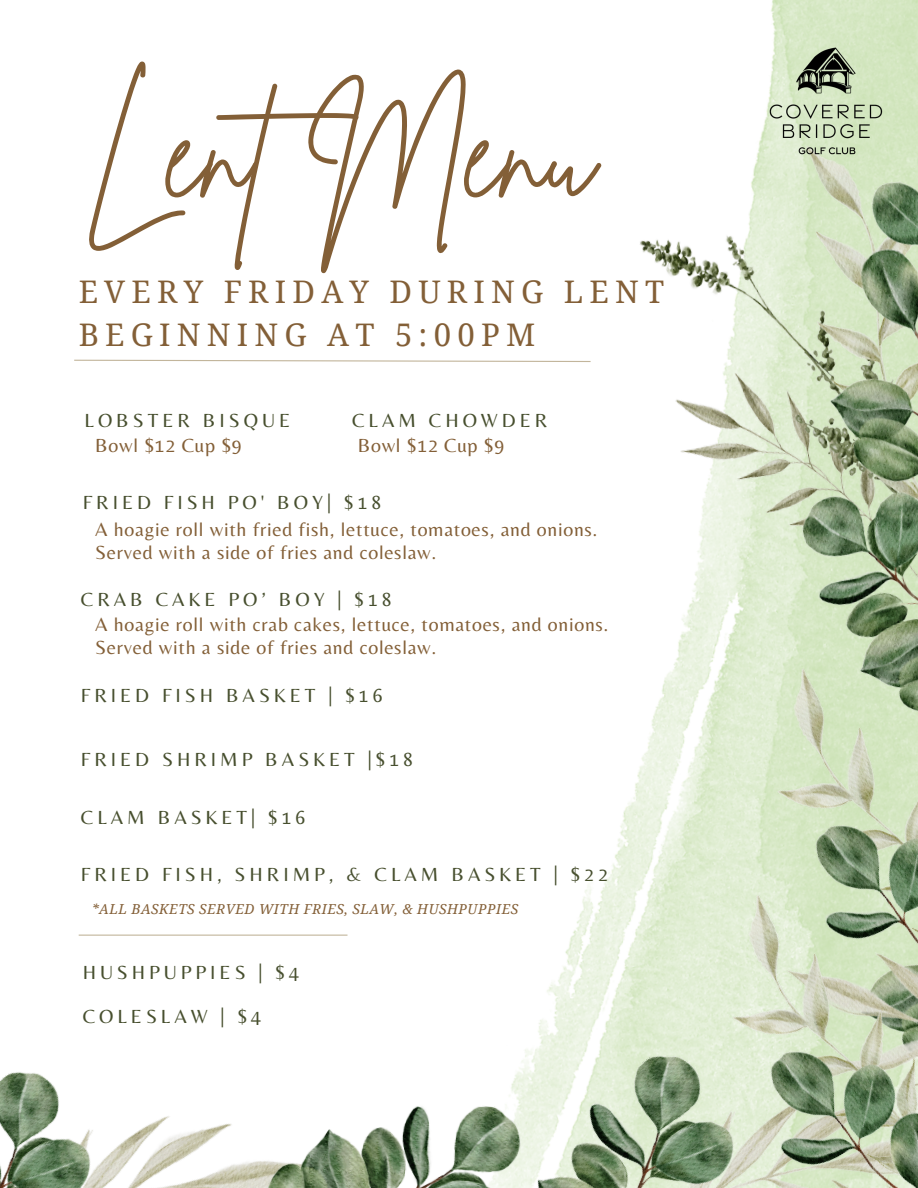
<style>
.page{position:relative;width:918px;height:1188px;background:#fff}
.page>*{position:absolute;margin:0;border:0;box-sizing:border-box;transform-origin:0 0}
.t1{font:126.9px "Brittany Signature";color:#835f37}
.t2{font:31.2px/42.8px "Droid Serif";letter-spacing:.2em;color:#835f37}
.t3{font:19.8px/22.5px "Belleza";letter-spacing:.035em;color:#835f37}
.t4{font:19.8px "Belleza";letter-spacing:.2em;color:#474f2e}
.t5{font:italic 13.8px "Droid Serif";letter-spacing:.035em;color:#835f37}
</style>
<div class="page">
<hr style="left:79px;top:935px;width:268px;height:1px;background:#c2b59b">
<svg style="left:74px;top:359px;width:377px;height:3px"></svg>
<img style="left:451px;top:360px;width:211px;height:576px">
<img style="left:514px;top:936px;width:103px;height:145px">
<img style="left:628px;top:202px;width:290px;height:643px">
<img style="left:662px;top:623px;width:256px;height:227px">
<img style="left:0;top:1072px;width:143px;height:116px">
<img style="left:617px;top:850px;width:301px;height:338px">
<img style="left:143px;top:1081px;width:560px;height:107px">
<img style="left:751px;top:0;width:167px;height:202px">
<p class="t1" style="left:83px;top:70px;width:514px">LentMenu</p>
<p class="t2" style="left:79px;top:271px;width:587px">EVERY FRIDAY DURING LENT<br>BEGINNING AT 5:00PM</p>
<h1 class="t4" style="left:85px;top:409px;width:207px">LOBSTER BISQUE</h1>
<p class="t3" style="left:95px;top:434px;width:148px">Bowl $12 Cup $9</p>
<h3 class="t4" style="left:352px;top:409px;width:197px">CLAM CHOWDER</h3>
<h4 class="t3" style="left:358px;top:434px;width:148px">Bowl $12 Cup $9</h4>
<h3 class="t4" style="left:83px;top:491px;width:300px">FRIED FISH PO' BOY| $18</h3>
<h4 class="t3" style="left:95px;top:518px;width:504px">A hoagie roll with fried fish, lettuce, tomatoes, and onions.<br>Served with a side of fries and coleslaw.</h4>
<h4 class="t4" style="left:81px;top:587px;width:312px">CRAB CAKE PO’ BOY | $18</h4>
<h3 class="t3" style="left:95px;top:613px;width:515px">A hoagie roll with crab cakes, lettuce, tomatoes, and onions.<br>Served with a side of fries and coleslaw.</h3>
<h3 class="t4" style="left:81px;top:684px;width:303px">FRIED FISH BASKET | $16</h3>
<p class="t4" style="left:81px;top:747px;width:334px">FRIED SHRIMP BASKET |$18</p>
<h2 class="t4" style="left:81px;top:805px;width:226px">CLAM BASKET| $16</h2>
<p class="t4" style="left:81px;top:863px;width:529px">FRIED FISH, SHRIMP, &amp; CLAM BASKET | $22</p>
<p class="t5" style="left:92px;top:902px;width:428px">*ALL BASKETS SERVED WITH FRIES, SLAW, &amp; HUSHPUPPIES</p>
<h3 class="t4" style="left:83px;top:961px;width:218px">HUSHPUPPIES | $4</h3>
<h4 class="t4" style="left:83px;top:1005px;width:180px">COLESLAW | $4</h4>
</div>
